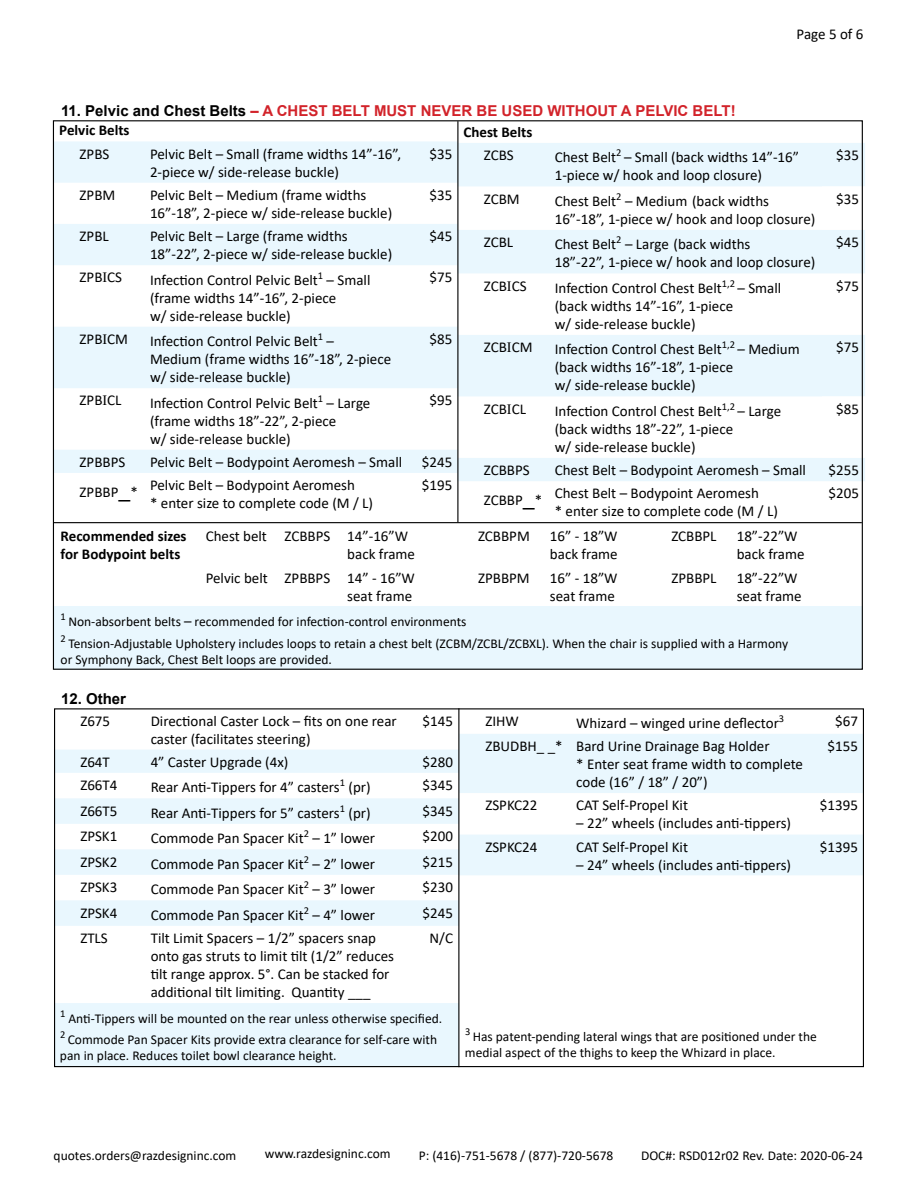
<style>
.page{position:relative;width:918px;height:1188px;background:#fff}
.page>*{position:absolute;margin:0;border:0;box-sizing:border-box;transform-origin:0 0}
.t1{font:15px/18px "Calibri";color:#000}
.t2{font:700 15px "Arial";color:#d2232a}
.t3{font:700 15px/18px "Calibri";color:#000}
.t4{font:700 15px "Arial";color:#000}
.t5{font:13.5px/21.6px "Calibri";color:#000}
.s1{color:#000}
.s2{font-family:"Times New Roman";font-size:14.25px}
.s3{font-size:24px}
.s4{font-size:15px}
</style>
<div class="page">
<svg style="left:56px;top:750px;width:402px;height:315px;fill:#ecf8fe"></svg>
<div style="left:459px;top:734px;width:403px;height:59px;background:#e9f7fe"></div>
<svg style="left:459px;top:793px;width:403px;height:270px"></svg>
<svg style="left:200px;top:606px;width:661px;height:1px"></svg>
<div style="left:55px;top:607px;width:808px;height:63px;background:#e9f7fe"></div>
<svg style="left:55px;top:141px;width:402px;height:332px"></svg>
<svg style="left:458px;top:143px;width:407px;height:338px;fill:#e9f7fe"></svg>
<svg style="left:822px;top:186px;width:43px;height:272px"></svg>
<hr style="left:458px;top:708px;width:1px;height:359px;background:#000">
<hr style="left:457px;top:121px;width:1px;height:401px;background:#000">
<hr style="left:54px;top:522px;width:808px;height:1px;background:#000">
<p class="t2" style="left:61px;top:100px;width:676px"><span class="s1">11. Pelvic and Chest Belts</span> – A CHEST BELT MUST NEVER BE USED WITHOUT A PELVIC BELT!</p>
<p class="t1" style="left:797px;top:25px;width:68px">Page 5 of 6</p>
<p class="t3" style="left:59px;top:121px;width:72px">Pelvic Belts</p>
<p class="t1" style="left:80px;top:144px;width:31px">ZPBS</p>
<p class="t1" style="left:150px;top:144px;width:253px">Pelvic Belt – Small (frame widths 14”-16”,<br>2-piece w/ side-release buckle)</p>
<p class="t1" style="left:429px;top:144px;width:24px">$35</p>
<p class="t1" style="left:80px;top:186px;width:37px">ZPBM</p>
<p class="t1" style="left:150px;top:186px;width:244px">Pelvic Belt – Medium (frame widths<br>16”-18”, 2-piece w/ side-release buckle)</p>
<p class="t1" style="left:429px;top:186px;width:24px">$35</p>
<p class="t1" style="left:80px;top:227px;width:31px">ZPBL</p>
<p class="t1" style="left:150px;top:227px;width:244px">Pelvic Belt – Large (frame widths<br>18”-22”, 2-piece w/ side-release buckle)</p>
<p class="t1" style="left:429px;top:227px;width:24px">$45</p>
<p class="t1" style="left:80px;top:268px;width:44px">ZPB<span class="s2">I</span>CS</p>
<p class="t1" style="left:150px;top:270px;width:222px">Infection Control Pelvic Belt<sup>1</sup> – Small (frame widths 14”-16”, 2-piece<br>w/ side-release buckle)</p>
<p class="t1" style="left:429px;top:268px;width:24px">$75</p>
<p class="t1" style="left:80px;top:330px;width:50px">ZPB<span class="s2">I</span>CM</p>
<p class="t1" style="left:150px;top:332px;width:243px">Infection Control Pelvic Belt<sup>1</sup> –<br>Medium (frame widths 16”-18”, 2-piece w/ side-release buckle)</p>
<p class="t1" style="left:429px;top:330px;width:24px">$85</p>
<p class="t1" style="left:80px;top:391px;width:43px">ZPB<span class="s2">I</span>CL</p>
<p class="t1" style="left:150px;top:393px;width:222px">Infection Control Pelvic Belt<sup>1</sup> – Large (frame widths 18”-22”, 2-piece<br>w/ side-release buckle)</p>
<p class="t1" style="left:429px;top:391px;width:24px">$95</p>
<p class="t1" style="left:80px;top:453px;width:47px">ZPBBPS</p>
<p class="t1" style="left:150px;top:453px;width:254px">Pelvic Belt – Bodypoint Aeromesh – Small</p>
<p class="t1" style="left:422px;top:453px;width:32px">$245</p>
<p class="t1" style="left:80px;top:483px;width:60px">ZPBBP<span class="s3">_</span>*</p>
<p class="t1" style="left:150px;top:476px;width:225px">Pelvic Belt – Bodypoint Aeromesh<br>* enter size to complete code (M / L)</p>
<p class="t1" style="left:422px;top:476px;width:32px">$195</p>
<p class="t3" style="left:464px;top:123px;width:70px">Chest Belts</p>
<p class="t1" style="left:484px;top:146px;width:31px">ZCBS</p>
<p class="t1" style="left:555px;top:148px;width:246px">Chest Belt<sup>2</sup> – Small (back widths 14”-16”<br>1-piece w/ hook and loop closure)</p>
<p class="t1" style="left:836px;top:146px;width:24px">$35</p>
<p class="t1" style="left:484px;top:189px;width:37px">ZCBM</p>
<p class="t1" style="left:555px;top:192px;width:262px">Chest Belt<sup>2</sup> – Medium (back widths<br>16”-18”, 1-piece w/ hook and loop closure)</p>
<p class="t1" style="left:836px;top:189px;width:24px">$35</p>
<p class="t1" style="left:484px;top:233px;width:31px">ZCBL</p>
<p class="t1" style="left:555px;top:235px;width:262px">Chest Belt<sup>2</sup> – Large (back widths<br>18”-22”, 1-piece w/ hook and loop closure)</p>
<p class="t1" style="left:836px;top:233px;width:24px">$45</p>
<p class="t1" style="left:484px;top:276px;width:44px">ZCB<span class="s2">I</span>CS</p>
<p class="t1" style="left:555px;top:279px;width:228px">Infection Control Chest Belt<sup>1,2</sup> – Small (back widths 14”-16”, 1-piece<br>w/ side-release buckle)</p>
<p class="t1" style="left:836px;top:276px;width:24px">$75</p>
<p class="t1" style="left:484px;top:338px;width:50px">ZCB<span class="s2">I</span>CM</p>
<p class="t1" style="left:555px;top:340px;width:247px">Infection Control Chest Belt<sup>1,2</sup> – Medium (back widths 16”-18”, 1-piece<br>w/ side-release buckle)</p>
<p class="t1" style="left:836px;top:338px;width:24px">$75</p>
<p class="t1" style="left:484px;top:399px;width:44px">ZCB<span class="s2">I</span>CL</p>
<p class="t1" style="left:555px;top:402px;width:228px">Infection Control Chest Belt<sup>1,2</sup> – Large (back widths 18”-22”, 1-piece<br>w/ side-release buckle)</p>
<p class="t1" style="left:836px;top:399px;width:24px">$85</p>
<p class="t1" style="left:484px;top:461px;width:47px">ZCBBPS</p>
<p class="t1" style="left:555px;top:461px;width:253px">Chest Belt – Bodypoint Aeromesh – Small</p>
<p class="t1" style="left:829px;top:461px;width:32px">$255</p>
<p class="t1" style="left:484px;top:491px;width:60px">ZCBBP<span class="s3">_</span>*</p>
<p class="t1" style="left:555px;top:484px;width:225px">Chest Belt – Bodypoint Aeromesh<br>* enter size to complete code (M / L)</p>
<p class="t1" style="left:829px;top:484px;width:32px">$205</p>
<p class="t3" style="left:61px;top:527px;width:127px">Recommended sizes for Bodypoint belts</p>
<p class="t1" style="left:347px;top:527px;width:69px;text-indent:-142px">Chest belt ZCBBPS 14”-16”W back frame</p>
<p class="t1" style="left:478px;top:527px;width:53px">ZCBBPM</p>
<p class="t1" style="left:550px;top:527px;width:69px">16” - 18”W back frame</p>
<p class="t1" style="left:671px;top:527px;width:47px">ZCBBPL</p>
<p class="t1" style="left:737px;top:527px;width:69px">18”-22”W back frame</p>
<p class="t1" style="left:206px;top:568px;width:211px;text-align:right">Pelvic belt ZPBBPS 14” - 16”W seat frame</p>
<p class="t1" style="left:478px;top:568px;width:53px">ZPBBPM</p>
<p class="t1" style="left:550px;top:568px;width:69px">16” - 18”W seat frame</p>
<p class="t1" style="left:671px;top:568px;width:47px">ZPBBPL</p>
<p class="t1" style="left:737px;top:568px;width:66px">18”-22”W seat frame</p>
<p class="t5" style="left:61px;top:610px;width:729px"><sup>1</sup> Non-absorbent belts <span class="s4">–</span> recommended for infection-control environments<br><sup>2</sup> Tension-Adjustable Upholstery includes loops to retain a chest belt (ZCBM/ZCBL/ZCBXL). When the chair is supplied with a Harmony</p>
<p class="t5" style="left:61px;top:648px;width:273px">or Symphony Back, Chest Belt loops are provided.</p>
<p class="t4" style="left:61px;top:688px;width:67px">12. Other</p>
<p class="t1" style="left:80px;top:711px;width:31px">Z675</p>
<p class="t1" style="left:151px;top:711px;width:248px">Directional Caster Lock – fits on one rear caster (facilitates steering)</p>
<p class="t1" style="left:423px;top:711px;width:32px">$145</p>
<p class="t1" style="left:80px;top:752px;width:31px">Z64T</p>
<p class="t1" style="left:151px;top:752px;width:139px">4” Caster Upgrade (4x)</p>
<p class="t1" style="left:423px;top:752px;width:32px">$280</p>
<p class="t1" style="left:80px;top:776px;width:39px">Z66T4</p>
<p class="t1" style="left:151px;top:778px;width:221px">Rear Anti-Tippers for 4” casters<sup>1</sup> (pr)</p>
<p class="t1" style="left:423px;top:776px;width:32px">$345</p>
<p class="t1" style="left:80px;top:801px;width:39px">Z66T5</p>
<p class="t1" style="left:151px;top:803px;width:221px">Rear Anti-Tippers for 5” casters<sup>1</sup> (pr)</p>
<p class="t1" style="left:423px;top:801px;width:32px">$345</p>
<p class="t1" style="left:80px;top:827px;width:39px">ZPSK1</p>
<p class="t1" style="left:151px;top:829px;width:226px">Commode Pan Spacer Kit<sup>2</sup> – 1” lower</p>
<p class="t1" style="left:423px;top:827px;width:32px">$200</p>
<p class="t1" style="left:80px;top:852px;width:39px">ZPSK2</p>
<p class="t1" style="left:151px;top:854px;width:226px">Commode Pan Spacer Kit<sup>2</sup> – 2” lower</p>
<p class="t1" style="left:423px;top:852px;width:32px">$215</p>
<p class="t1" style="left:80px;top:878px;width:39px">ZPSK3</p>
<p class="t1" style="left:151px;top:880px;width:226px">Commode Pan Spacer Kit<sup>2</sup> – 3” lower</p>
<p class="t1" style="left:423px;top:878px;width:32px">$230</p>
<p class="t1" style="left:80px;top:903px;width:39px">ZPSK4</p>
<p class="t1" style="left:151px;top:905px;width:226px">Commode Pan Spacer Kit<sup>2</sup> – 4” lower</p>
<p class="t1" style="left:423px;top:903px;width:32px">$245</p>
<p class="t1" style="left:80px;top:929px;width:29px">ZTLS</p>
<p class="t1" style="left:151px;top:929px;width:245px">Tilt Limit Spacers – 1/2” spacers snap onto gas struts to limit tilt (1/2” reduces tilt range approx. 5°. Can be stacked for additional tilt limiting. Quantity ___</p>
<p class="t1" style="left:430px;top:929px;width:25px">N/C</p>
<p class="t5" style="left:60px;top:1007px;width:384px"><sup>1</sup> Anti-Tippers will be mounted on the rear unless otherwise specified.<br><sup>2</sup> Commode Pan Spacer Kits provide extra clearance for self-care with</p>
<p class="t5" style="left:60px;top:1045px;width:278px">pan in place. Reduces toilet bowl clearance height.</p>
<p class="t1" style="left:485px;top:711px;width:35px">ZIHW</p>
<p class="t1" style="left:576px;top:713px;width:209px">Whizard – winged urine deflector<sup>3</sup></p>
<p class="t1" style="left:835px;top:711px;width:24px">$67</p>
<p class="t1" style="left:576px;top:737px;width:228px;text-indent:-91px">ZBUDBH_ _* Bard Urine Drainage Bag Holder<br>* Enter seat frame width to complete code (16” / 18” / 20”)</p>
<p class="t1" style="left:828px;top:737px;width:32px">$155</p>
<p class="t1" style="left:485px;top:796px;width:54px">ZSPKC22</p>
<p class="t1" style="left:576px;top:796px;width:113px">CAT Self-Propel Kit</p>
<p class="t1" style="left:576px;top:814px;width:216px">– 22” wheels (includes anti-tippers)</p>
<p class="t1" style="left:820px;top:796px;width:40px">$1395</p>
<p class="t1" style="left:485px;top:837px;width:54px">ZSPKC24</p>
<p class="t1" style="left:576px;top:837px;width:113px">CAT Self-Propel Kit</p>
<p class="t1" style="left:576px;top:855px;width:216px">– 24” wheels (includes anti-tippers)</p>
<p class="t1" style="left:820px;top:837px;width:40px">$1395</p>
<p class="t5" style="left:465px;top:1028px;width:353px;line-height:16.2px"><sup>3</sup> Has patent-pending lateral wings that are positioned under the medial aspect of the thighs to keep the Whizard in place.</p>
<p class="t5" style="left:54px;top:1144px;width:184px">quotes.orders@razdesigninc.com</p>
<p class="t5" style="left:265px;top:1142px;width:127px">www.razdesigninc.com</p>
<p class="t5" style="left:419px;top:1144px;width:196px">P: (416)-751-5678 / (877)-720-5678</p>
<p class="t5" style="left:641px;top:1144px;width:224px">DOC#: RSD012r02 Rev. Date: 2020-06-24</p>
</div>
